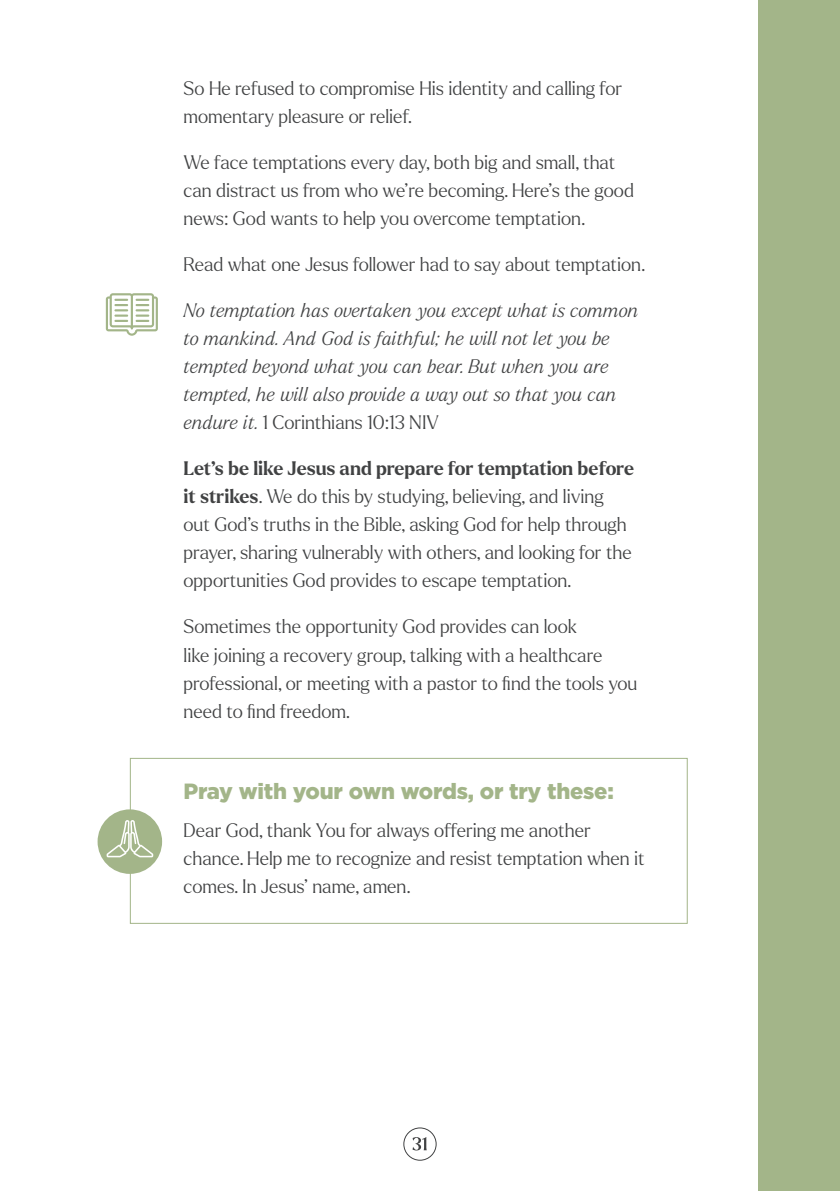
<style>
.page{position:relative;width:840px;height:1191px;background:#fff}
.page>*{position:absolute;margin:0;border:0;box-sizing:border-box;transform-origin:0 0}
.t1{font:900 22px "Gotham";letter-spacing:-.01em;color:#a3b589}
.t2{font:300 19px/28px "Larken";color:#414243}
.t3{font:italic 300 19px/28px "Larken";letter-spacing:-.005em;color:#414243}
.s1{font-style:normal}
.s2{font-weight:700}
</style>
<div class="page">
<svg style="left:106px;top:293px;width:52px;height:43px"></svg>
<div style="left:758px;top:0;width:81px;height:1191px;background:#a3b589"></div>
<svg style="left:412px;top:1137px;width:14px;height:13px"></svg>
<div style="left:403px;top:1127px;width:33px;height:33px;border:1px solid #414243;border-radius:50%"></div>
<div style="left:130px;top:758px;width:557px;height:166px;border:1px solid #a3b589"></div>
<div style="left:97px;top:809px;width:65px;height:65px;background:#a3b589;border-radius:50%"></div>
<svg style="left:106px;top:820px;width:47px;height:37px"></svg>
<p class="t2" style="left:183px;top:74px;width:440px">So He refused to compromise His identity and calling for momentary pleasure or relief.</p>
<p class="t2" style="left:183px;top:148px;width:452px">We face temptations every day, both big and small, that can distract us from who we’re becoming. Here’s the good news: God wants to help you overcome temptation.</p>
<p class="t2" style="left:183px;top:250px;width:463px">Read what one Jesus follower had to say about temptation.</p>
<p class="t3" style="left:183px;top:296px;width:456px">No temptation has overtaken you except what is common to mankind. And God is faithful; he will not let you be tempted beyond what you can bear. But when you are tempted, he will also provide a way out so that you can endure it. <span class="s1">1 Corinthians 10:13 NIV</span></p>
<p class="t2" style="left:183px;top:454px;width:452px"><span class="s2">Let’s be like Jesus and prepare for temptation before it strikes</span>. We do this by studying, believing, and living out God’s truths in the Bible, asking God for help through prayer, sharing vulnerably with others, and looking for the opportunities God provides to escape temptation.</p>
<p class="t2" style="left:183px;top:612px;width:455px">Sometimes the opportunity God provides can look<br>like joining a recovery group, talking with a healthcare professional, or meeting with a pastor to find the tools you need to find freedom.</p>
<p class="t1" style="left:183px;top:776px;width:431px">Pray with your own words, or try these:</p>
<p class="t2" style="left:183px;top:815px;width:462px">Dear God, thank You for always offering me another chance. Help me to recognize and resist temptation when it comes. In Jesus’ name, amen.</p>
</div>
